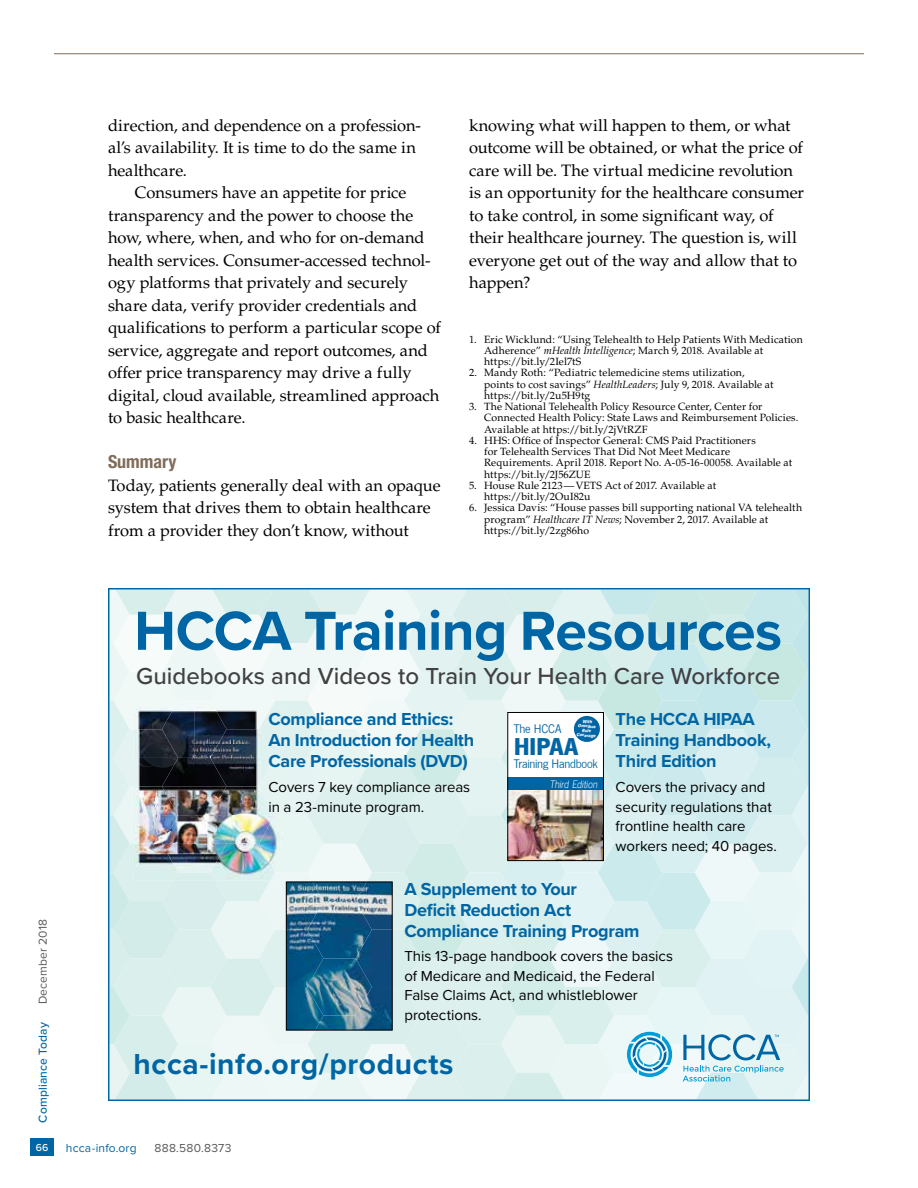
<style>
.page{position:relative;width:918px;height:1188px;background:#fff}
.page>*{position:absolute;margin:0;border:0;box-sizing:border-box;transform-origin:0 0}
.t1{font:700 57px "Proxima Nova";letter-spacing:-.01em;color:#0065a4}
.t2{font:700 30px "Proxima Nova";letter-spacing:.02em;color:#0065a4}
.t3{font:700 25.2px "Newcastle";letter-spacing:-.02em;color:#0065a4}
.t4{font:500 24px "Proxima Nova";color:#414042}
.t5{font:700 18px/21px "Proxima Nova";letter-spacing:-.015em;color:#0065a4}
.t6{font:700 condensed 18px "Helvetica Neue LT Std";color:#806c5a}
.t7{font:16.5px/22.5px "Palatino LT Std";letter-spacing:-.005em;color:#000}
.t8{font:15px/19.5px "Proxima Nova";letter-spacing:-.005em;color:#000}
.t9{font:12.9px "Newcastle";letter-spacing:-.02em;color:#0065a4}
.t10{font:12px "Proxima Nova";letter-spacing:.02em;color:#58595b}
.t11{font:500 12px "Proxima Nova";letter-spacing:.015em;color:#0065a4}
.t12{font:12px "Proxima Nova";letter-spacing:.015em;color:#0065a4}
.t13{font:300 11.25px "Newcastle";color:#fff}
.t14{font:10.5px/11.2px "Palatino LT Std";letter-spacing:.01em;color:#000}
.t15{font:500 10.5px "Proxima Nova";color:#fff}
.t16{font:700 4.8px/4.7px "Newcastle";color:#fff;text-align:center}
.s1{font-style:italic}
</style>
<div class="page">
<div style="left:30px;top:1139px;width:24px;height:17px;background:#0065a4"></div>
<hr style="left:54px;top:54px;width:810px;height:1px;background:#806c5a">
<svg style="left:108px;top:588px;width:702px;height:513px;background:#c4dbde"></svg>
<p class="t10" style="left:34px;top:1004px;width:87px;rotate:-90deg">December 2018</p>
<p class="t11" style="left:34px;top:1123px;width:102px;rotate:-90deg">Compliance Today</p>
<p class="t7" style="left:108px;top:114px;width:315px">direction, and dependence on a profession&shy;al’s availability. It is time to do the same in healthcare.</p>
<p class="t7" style="left:108px;top:181px;width:334px;text-indent:27px">Consumers have an appetite for price transparency and the power to choose the how, where, when, and who for on-demand health services. Consumer-accessed technol&shy;ogy platforms that privately and securely share data, verify provider credentials and qualifications to perform a particular scope of service, aggregate and report outcomes, and offer price transparency may drive a fully digital, cloud available, streamlined approach to basic healthcare.</p>
<p class="t6" style="left:108px;top:451px;width:70px">Summary</p>
<p class="t7" style="left:108px;top:474px;width:334px">Today, patients generally deal with an opaque system that drives them to obtain healthcare from a provider they don’t know, without</p>
<p class="t7" style="left:469px;top:114px;width:336px">knowing what will happen to them, or what outcome will be obtained, or what the price of care will be. The virtual medicine revolution is an opportunity for the healthcare consumer to take control, in some significant way, of their healthcare journey. The question is, will everyone get out of the way and allow that to happen?</p>
<p class="t14" style="left:484px;top:334px;width:320px;text-indent:-15px">1. Eric Wicklund: “Using Telehealth to Help Patients With Medication<br>Adherence” <span class="s1">mHealth Intelligence</span>; March 9, 2018. Available at https://bit.ly/2Iel7tS</p>
<p class="t14" style="left:484px;top:367px;width:291px;text-indent:-15px">2. Mandy Roth: “Pediatric telemedicine stems utilization, points to cost savings” <span class="s1">HealthLeaders</span>; July 9, 2018. Available at https://bit.ly/2u5H9tg</p>
<p class="t14" style="left:484px;top:401px;width:316px;text-indent:-15px">3. The National Telehealth Policy Resource Center, Center for<br>Connected Health Policy: State Laws and Reimbursement Policies.<br>Available at https://bit.ly/2jVtRZF</p>
<p class="t14" style="left:484px;top:435px;width:309px;text-indent:-15px">4. HHS: Office of Inspector General: CMS Paid Practitioners<br>for Telehealth Services That Did Not Meet Medicare Requirements. April 2018. Report No. A-05-16-00058. Available at https://bit.ly/2J56ZUE</p>
<p class="t14" style="left:484px;top:480px;width:233px;text-indent:-15px">5. House Rule 2123—VETS Act of 2017. Available at https://bit.ly/2OuI82u</p>
<p class="t14" style="left:484px;top:502px;width:320px;text-indent:-15px">6. Jessica Davis: “House passes bill supporting national VA telehealth program” <span class="s1">Healthcare IT News</span>; November 2, 2017. Available at https://bit.ly/2zg86ho</p>
<h1 class="t1" style="left:134px;top:588px;width:649px">HCCA Training Resources</h1>
<h3 class="t4" style="left:136px;top:659px;width:646px">Guidebooks and Videos to Train Your Health Care Workforce</h3>
<p class="t9" style="left:514px;top:722px;width:49px">The HCCA</p>
<h3 class="t3" style="left:514px;top:732px;width:66px">HIPAA</h3>
<p class="t9" style="left:514px;top:757px;width:86px">Training Handbook</p>
<p class="t5" style="left:268px;top:708px;width:207px">Compliance and Ethics:<br>An Introduction for Health<br>Care Professionals (DVD)</p>
<p class="t8" style="left:268px;top:777px;width:203px">Covers 7 key compliance areas in a 23-minute program.</p>
<p class="t5" style="left:616px;top:708px;width:157px">The HCCA HIPAA<br>Training Handbook,<br>Third Edition</p>
<p class="t8" style="left:616px;top:777px;width:163px">Covers the privacy and security regulations that frontline health care workers need; 40 pages.</p>
<p class="t5" style="left:404px;top:878px;width:237px">A Supplement to Your<br>Deficit Reduction Act<br>Compliance Training Program</p>
<p class="t8" style="left:404px;top:946px;width:270px">This 13-page handbook covers the basics of Medicare and Medicaid, the Federal<br>False Claims Act, and whistleblower protections.</p>
<h2 class="t2" style="left:134px;top:1042px;width:322px">hcca-info.org/products</h2>
<p class="t16" style="left:578px;top:718px;width:21px;rotate:5deg">With<br>Omnibus<br>Rule<br>Coverage</p>
<p class="t13" style="left:550px;top:778px;width:51px">Third Edition</p>
<p class="t15" style="left:36px;top:1140px;width:14px">66</p>
<p class="t12" style="left:66px;top:1139px;width:72px">hcca-info.org</p>
<p class="t10" style="left:155px;top:1139px;width:78px">888.580.8373</p>
</div>
